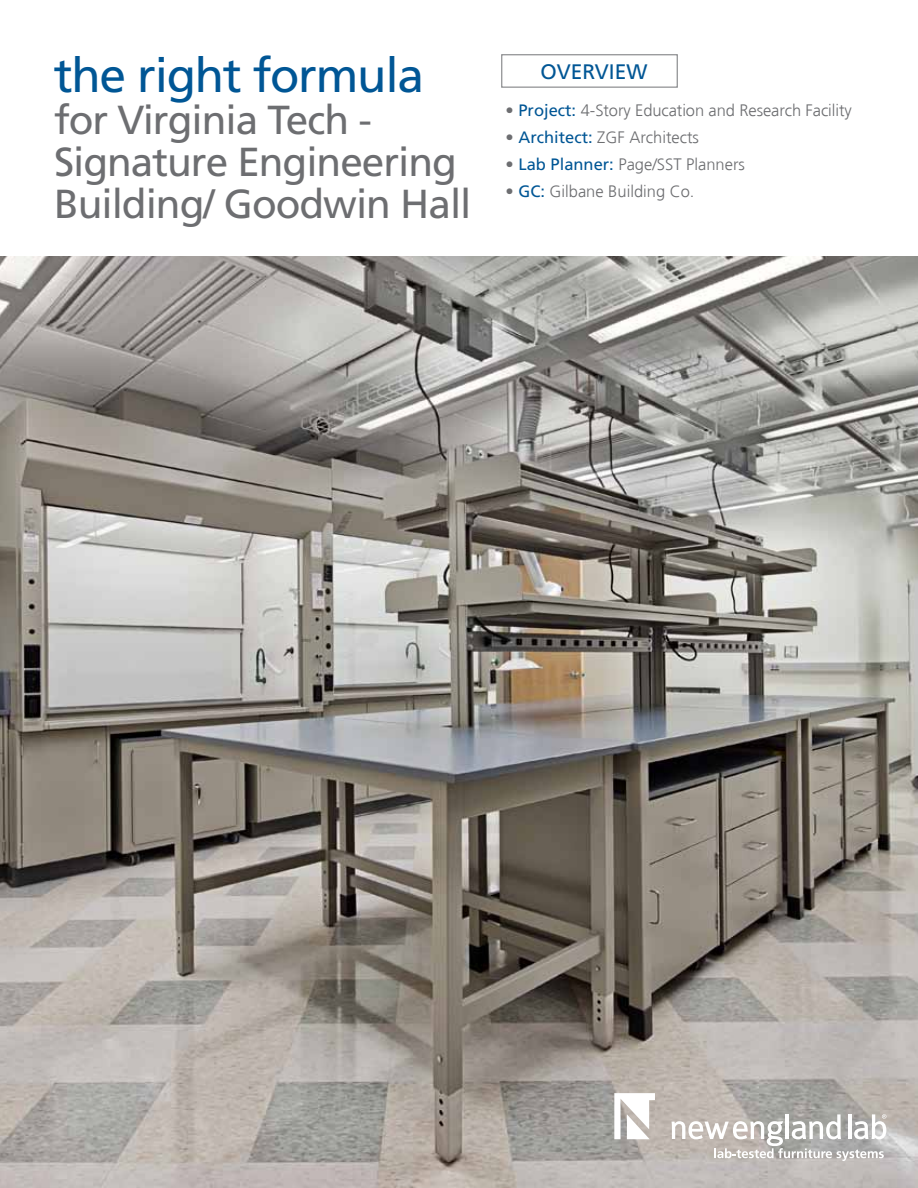
<style>
.page{position:relative;width:918px;height:1188px;background:#fff}
.page>*{position:absolute;margin:0;border:0;box-sizing:border-box;transform-origin:0 0}
.t1{font:48px "Frutiger LT Com";letter-spacing:-.025em;color:#005695}
.t2{font:40.5px/42.3px "Frutiger LT Com";letter-spacing:-.025em;color:#6d6e71}
.t3{font:21px "Frutiger LT Com";color:#005695}
.t4{font:300 16.5px "Frutiger";color:#6d6e71}
.s1{font-family:"Frutiger LT Com";font-weight:400}
.s2{font-family:"Frutiger LT Com";font-weight:400;color:#005695}
</style>
<div class="page">
<img style="left:0;top:257px;width:918px;height:931px">
<div style="left:501px;top:54px;width:177px;height:34px;border:1px solid #6d6e71"></div>
<svg style="left:614px;top:1093px;width:41px;height:46px"></svg>
<svg style="left:672px;top:1114px;width:214px;height:47px"></svg>
<h1 class="t1" style="left:54px;top:47px;width:372px">the right formula</h1>
<h2 class="t2" style="left:54px;top:99px;width:419px">for Virginia Tech -<br>Signature Engineering<br>Building/ Goodwin Hall</h2>
<p class="t3" style="left:541px;top:59px;width:108px">OVERVIEW</p>
<p class="t4" style="left:506px;top:101px;width:348px"><span class="s1">•</span> <span class="s2">Project:</span> 4-Story Education and Research Facility</p>
<p class="t4" style="left:506px;top:128px;width:195px"><span class="s1">•</span> <span class="s2">Architect:</span> ZGF Architects</p>
<p class="t4" style="left:506px;top:155px;width:241px"><span class="s1">•</span> <span class="s2">Lab Planner:</span> Page/SST Planners</p>
<p class="t4" style="left:506px;top:182px;width:190px"><span class="s1">•</span> <span class="s2">GC:</span> Gilbane Building Co.</p>
</div>
